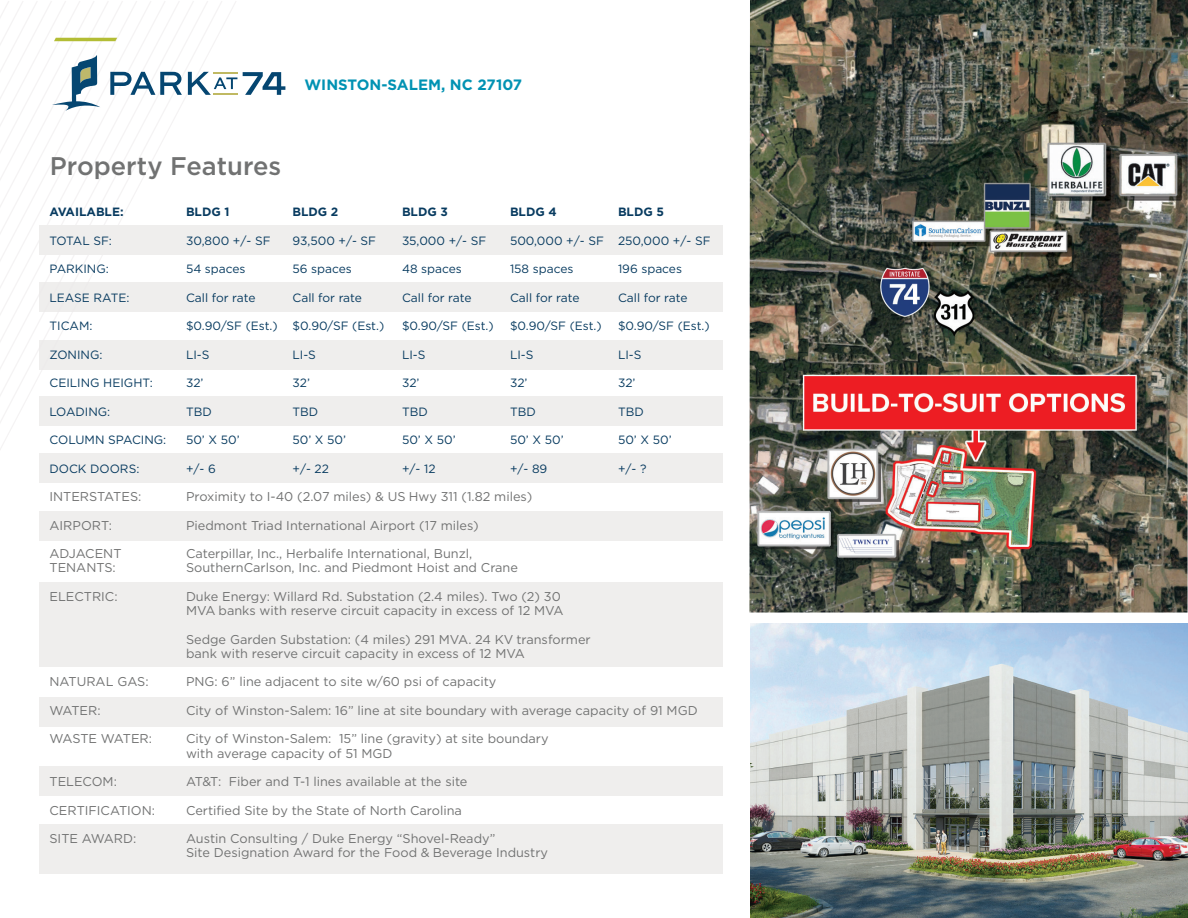
<style>
.page{position:relative;width:1188px;height:918px;background:#fff}
.page>*{position:absolute;margin:0;border:0;box-sizing:border-box;transform-origin:0 0}
.t1{font:500 25.5px "Gotham";color:#717272}
.t2{font:700 15px "Gotham";color:#0092b3}
.t3{font:12.75px "Gotham";color:#717272}
.t4{font:12px "Gotham";color:#083b60}
.t5{font:700 12px "Gotham";color:#083b60}
</style>
<div class="page">
<div style="left:39px;top:282px;width:684px;height:29px;background:#efeeed"></div>
<div style="left:39px;top:454px;width:684px;height:29px;background:#efeeed"></div>
<div style="left:39px;top:511px;width:684px;height:29px;background:#efeeed"></div>
<div style="left:39px;top:697px;width:684px;height:29px;background:#efeeed"></div>
<div style="left:39px;top:767px;width:684px;height:29px;background:#efeeed"></div>
<div style="left:39px;top:824px;width:684px;height:50px;background:#efeeed"></div>
<div style="left:39px;top:340px;width:684px;height:30px;background:#efeeed"></div>
<div style="left:39px;top:396px;width:684px;height:29px;background:#efeeed"></div>
<div style="left:39px;top:583px;width:684px;height:84px;background:#efeeed"></div>
<svg style="left:0;top:1px;width:237px;height:766px"></svg>
<img style="left:749px;top:0;width:439px;height:612px">
<img style="left:750px;top:624px;width:438px;height:294px">
<svg style="left:54px;top:38px;width:63px;height:3px"></svg>
<div style="left:39px;top:225px;width:684px;height:29px;background:#efeeed"></div>
<svg style="left:52px;top:55px;width:48px;height:56px"></svg>
<svg style="left:110px;top:72px;width:72px;height:23px"></svg>
<svg style="left:188px;top:72px;width:97px;height:23px"></svg>
<hr style="left:213px;top:93px;width:25px;height:2px;background:#c0b962">
<p class="t2" style="left:304px;top:75px;width:219px">WINSTON-SALEM, NC 27107</p>
<p class="t1" style="left:50px;top:150px;width:233px">Property Features</p>
<p class="t5" style="left:50px;top:204px;width:76px">AVAILABLE:</p>
<p class="t5" style="left:186px;top:204px;width:45px">BLDG 1</p>
<p class="t5" style="left:292px;top:204px;width:47px">BLDG 2</p>
<p class="t5" style="left:402px;top:204px;width:47px">BLDG 3</p>
<p class="t5" style="left:510px;top:204px;width:48px">BLDG 4</p>
<p class="t5" style="left:618px;top:204px;width:48px">BLDG 5</p>
<p class="t4" style="left:50px;top:233px;width:64px">TOTAL SF:</p>
<p class="t4" style="left:186px;top:233px;width:86px">30,800 +/- SF</p>
<p class="t4" style="left:292px;top:233px;width:85px">93,500 +/- SF</p>
<p class="t4" style="left:402px;top:233px;width:86px">35,000 +/- SF</p>
<p class="t4" style="left:510px;top:233px;width:202px">500,000 +/- SF 250,000 +/- SF</p>
<p class="t4" style="left:50px;top:261px;width:61px">PARKING:</p>
<p class="t4" style="left:186px;top:261px;width:61px">54 spaces</p>
<p class="t4" style="left:292px;top:261px;width:61px">56 spaces</p>
<p class="t4" style="left:402px;top:261px;width:61px">48 spaces</p>
<p class="t4" style="left:510px;top:261px;width:65px">158 spaces</p>
<p class="t4" style="left:618px;top:261px;width:66px">196 spaces</p>
<p class="t4" style="left:50px;top:290px;width:81px">LEASE RATE:</p>
<p class="t4" style="left:186px;top:290px;width:71px">Call for rate</p>
<p class="t4" style="left:292px;top:290px;width:71px">Call for rate</p>
<p class="t4" style="left:402px;top:290px;width:71px">Call for rate</p>
<p class="t4" style="left:510px;top:290px;width:71px">Call for rate</p>
<p class="t4" style="left:618px;top:290px;width:71px">Call for rate</p>
<p class="t4" style="left:50px;top:318px;width:44px">TICAM:</p>
<p class="t4" style="left:186px;top:318px;width:200px">$0.90/SF (Est.) $0.90/SF (Est.)</p>
<p class="t4" style="left:402px;top:318px;width:93px">$0.90/SF (Est.)</p>
<p class="t4" style="left:510px;top:318px;width:93px">$0.90/SF (Est.)</p>
<p class="t4" style="left:618px;top:318px;width:93px">$0.90/SF (Est.)</p>
<p class="t4" style="left:50px;top:347px;width:54px">ZONING:</p>
<p class="t4" style="left:186px;top:347px;width:25px">LI-S</p>
<p class="t4" style="left:292px;top:347px;width:25px">LI-S</p>
<p class="t4" style="left:402px;top:347px;width:25px">LI-S</p>
<p class="t4" style="left:510px;top:347px;width:25px">LI-S</p>
<p class="t4" style="left:618px;top:347px;width:25px">LI-S</p>
<p class="t4" style="left:50px;top:375px;width:105px">CEILING HEIGHT:</p>
<p class="t4" style="left:186px;top:375px;width:19px">32’</p>
<p class="t4" style="left:292px;top:375px;width:19px">32’</p>
<p class="t4" style="left:402px;top:375px;width:19px">32’</p>
<p class="t4" style="left:510px;top:375px;width:19px">32’</p>
<p class="t4" style="left:618px;top:375px;width:19px">32’</p>
<p class="t4" style="left:50px;top:404px;width:62px">LOADING:</p>
<p class="t4" style="left:186px;top:404px;width:27px">TBD</p>
<p class="t4" style="left:292px;top:404px;width:27px">TBD</p>
<p class="t4" style="left:402px;top:404px;width:27px">TBD</p>
<p class="t4" style="left:510px;top:404px;width:27px">TBD</p>
<p class="t4" style="left:618px;top:404px;width:27px">TBD</p>
<p class="t4" style="left:50px;top:432px;width:118px">COLUMN SPACING:</p>
<p class="t4" style="left:186px;top:432px;width:55px">50’ X 50’</p>
<p class="t4" style="left:292px;top:432px;width:55px">50’ X 50’</p>
<p class="t4" style="left:402px;top:432px;width:55px">50’ X 50’</p>
<p class="t4" style="left:510px;top:432px;width:55px">50’ X 50’</p>
<p class="t4" style="left:618px;top:432px;width:55px">50’ X 50’</p>
<p class="t4" style="left:50px;top:461px;width:91px">DOCK DOORS:</p>
<p class="t4" style="left:186px;top:461px;width:31px">+/- 6</p>
<p class="t4" style="left:292px;top:461px;width:38px">+/- 22</p>
<p class="t4" style="left:402px;top:461px;width:35px">+/- 12</p>
<p class="t4" style="left:510px;top:461px;width:39px">+/- 89</p>
<p class="t4" style="left:618px;top:461px;width:30px">+/- ?</p>
<p class="t3" style="left:50px;top:489px;width:93px">INTERSTATES:</p>
<p class="t3" style="left:186px;top:489px;width:348px">Proximity to I-40 (2.07 miles) &amp; US Hwy 311 (1.82 miles)</p>
<p class="t3" style="left:50px;top:517px;width:64px">AIRPORT:</p>
<p class="t3" style="left:186px;top:517px;width:294px">Piedmont Triad International Airport (17 miles)</p>
<p class="t3" style="left:50px;top:546px;width:74px">ADJACENT</p>
<p class="t3" style="left:186px;top:546px;width:288px">Caterpillar, Inc., Herbalife International, Bunzl,</p>
<p class="t3" style="left:50px;top:560px;width:68px">TENANTS:</p>
<p class="t3" style="left:186px;top:560px;width:334px">SouthernCarlson, Inc. and Piedmont Hoist and Crane</p>
<p class="t3" style="left:50px;top:588px;width:70px">ELECTRIC:</p>
<p class="t3" style="left:186px;top:588px;width:376px">Duke Energy: Willard Rd. Substation (2.4 miles). Two (2) 30</p>
<p class="t3" style="left:186px;top:603px;width:379px">MVA banks with reserve circuit capacity in excess of 12 MVA</p>
<p class="t3" style="left:186px;top:631px;width:406px">Sedge Garden Substation: (4 miles) 291 MVA. 24 KV transformer</p>
<p class="t3" style="left:186px;top:645px;width:340px">bank with reserve circuit capacity in excess of 12 MVA</p>
<p class="t3" style="left:50px;top:674px;width:101px">NATURAL GAS:</p>
<p class="t3" style="left:186px;top:674px;width:312px">PNG: 6” line adjacent to site w/60 psi of capacity</p>
<p class="t3" style="left:50px;top:702px;width:53px">WATER:</p>
<p class="t3" style="left:186px;top:702px;width:513px">City of Winston-Salem: 16” line at site boundary with average capacity of 91 MGD</p>
<p class="t3" style="left:50px;top:731px;width:104px">WASTE WATER:</p>
<p class="t3" style="left:186px;top:731px;width:364px">City of Winston-Salem: 15” line (gravity) at site boundary</p>
<p class="t3" style="left:186px;top:745px;width:208px">with average capacity of 51 MGD</p>
<p class="t3" style="left:50px;top:774px;width:69px">TELECOM:</p>
<p class="t3" style="left:186px;top:774px;width:283px">AT&amp;T: Fiber and T-1 lines available at the site</p>
<p class="t3" style="left:50px;top:802px;width:107px">CERTIFICATION:</p>
<p class="t3" style="left:186px;top:802px;width:278px">Certified Site by the State of North Carolina</p>
<p class="t3" style="left:50px;top:831px;width:88px">SITE AWARD:</p>
<p class="t3" style="left:186px;top:831px;width:311px">Austin Consulting / Duke Energy “Shovel-Ready”</p>
<p class="t3" style="left:186px;top:845px;width:364px">Site Designation Award for the Food &amp; Beverage Industry</p>
</div>
